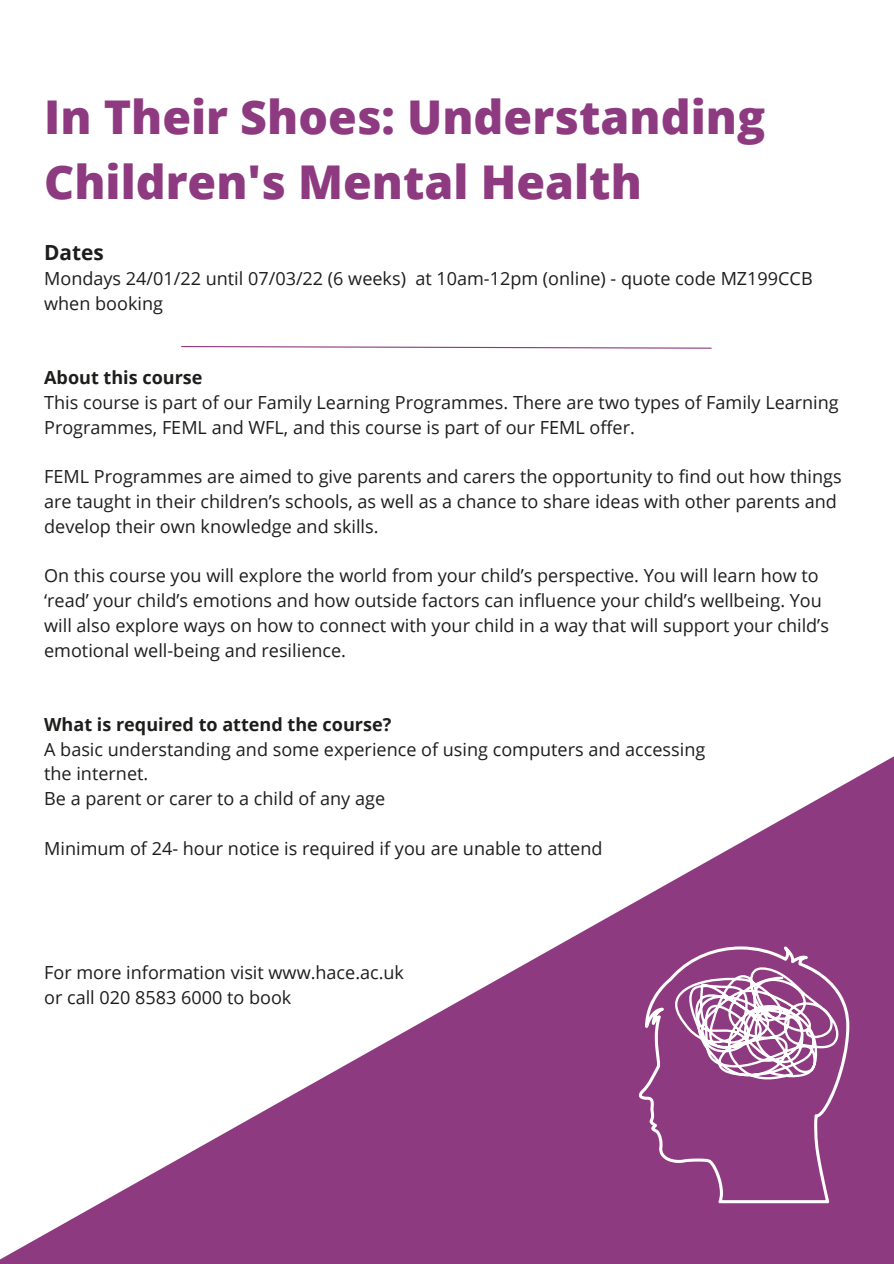
<style>
.page{position:relative;width:894px;height:1264px;background:#fff}
.page>*{position:absolute;margin:0;border:0;box-sizing:border-box;transform-origin:0 0}
.t1{font:800 46.5px/64.2px "Open Sans";color:#8e3a80}
.t2{font:700 20.85px "Open Sans";color:#1d1e1c}
.t3{font:18px/24.8px "Open Sans";color:#1d1e1c}
.t4{font:700 18px "Open Sans";color:#1d1e1c}
</style>
<div class="page">
<svg style="left:0;top:757px;width:893px;height:506px"></svg>
<svg style="left:638px;top:946px;width:211px;height:257px;background:#964889"></svg>
<svg style="left:674px;top:967px;width:164px;height:112px"></svg>
<svg style="left:181px;top:346px;width:531px;height:3px"></svg>
<p class="t1" style="left:44px;top:84px;width:722px">In Their Shoes: Understanding<br>Children's Mental Health</p>
<p class="t2" style="left:44px;top:238px;width:61px">Dates</p>
<p class="t3" style="left:44px;top:265px;width:769px">Mondays 24/01/22 until 07/03/22 (6 weeks) at 10am-12pm (online) - quote code MZ199CCB when booking</p>
<p class="t4" style="left:44px;top:365px;width:160px">About this course</p>
<p class="t3" style="left:44px;top:389px;width:795px">This course is part of our Family Learning Programmes. There are two types of Family Learning<br>Programmes, FEML and WFL, and this course is part of our FEML offer.</p>
<p class="t3" style="left:44px;top:463px;width:798px">FEML Programmes are aimed to give parents and carers the opportunity to find out how things are taught in their children’s schools, as well as a chance to share ideas with other parents and develop their own knowledge and skills.</p>
<p class="t3" style="left:44px;top:563px;width:786px">On this course you will explore the world from your child’s perspective. You will learn how to ‘read’ your child’s emotions and how outside factors can influence your child’s wellbeing. You will also explore ways on how to connect with your child in a way that will support your child’s emotional well-being and resilience.</p>
<p class="t4" style="left:44px;top:711px;width:348px">What is required to attend the course?</p>
<p class="t3" style="left:44px;top:736px;width:662px">A basic understanding and some experience of using computers and accessing</p>
<p class="t3" style="left:44px;top:761px;width:106px">the internet.</p>
<p class="t3" style="left:44px;top:785px;width:342px">Be a parent or carer to a child of any age</p>
<p class="t3" style="left:44px;top:835px;width:559px">Minimum of 24- hour notice is required if you are unable to attend</p>
<p class="t3" style="left:44px;top:959px;width:361px">For more information visit www.hace.ac.uk</p>
<p class="t3" style="left:44px;top:984px;width:249px">or call 020 8583 6000 to book</p>
</div>
